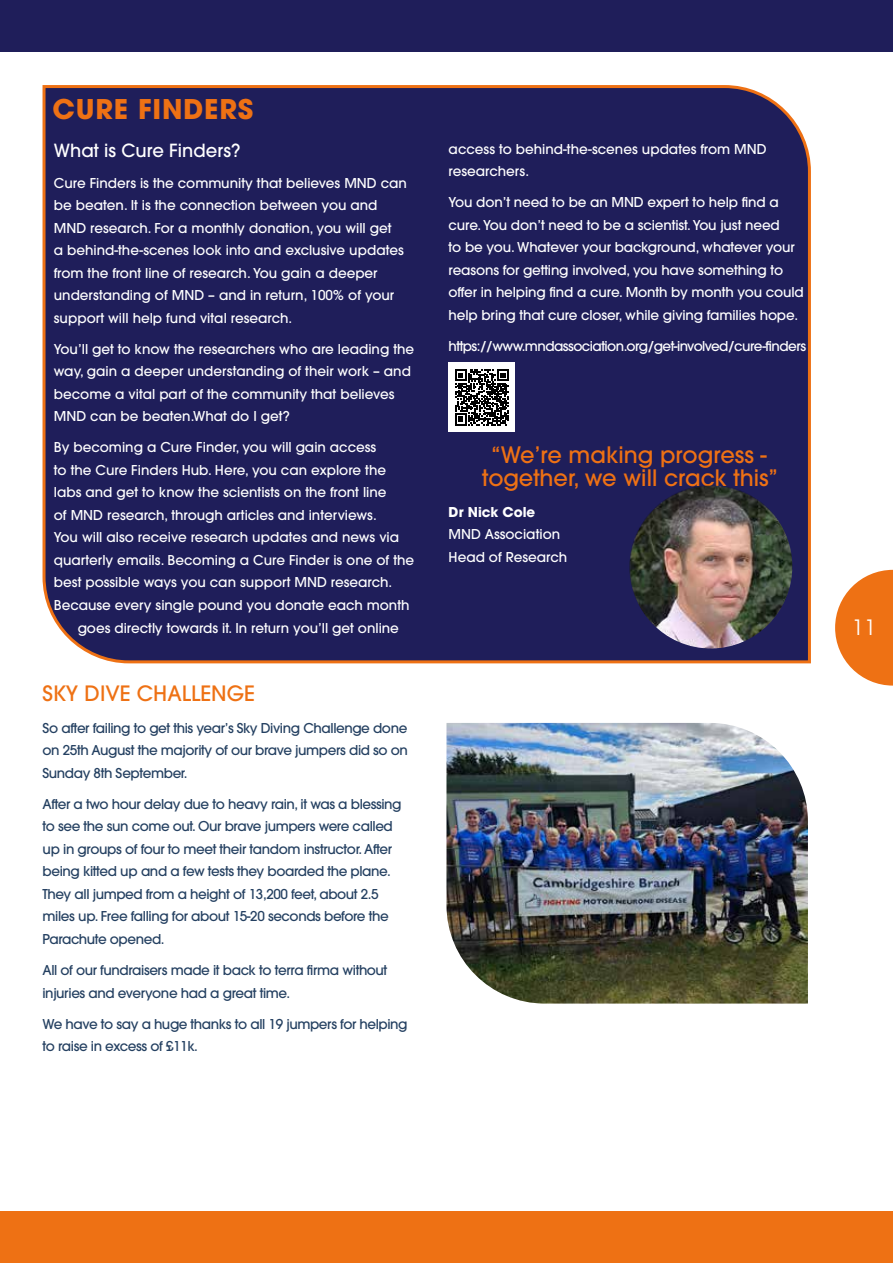
<style>
.page{position:relative;width:893px;height:1263px;background:#fff}
.page>*{position:absolute;margin:0;border:0;box-sizing:border-box;transform-origin:0 0}
.t1{font:700 27px "ITC Avant Garde Pro";letter-spacing:.03em;color:#ee7114}
.t2{font:500 22.5px/22.5px "ITC Avant Garde Pro";color:#ee7114;text-align:center}
.t3{font:500 21px "ITC Avant Garde Pro";color:#ee7114}
.t4{font:21px "ITC Avant Garde Pro";color:#fff}
.t5{font:500 18px "ITC Avant Garde Pro";color:#fff}
.t6{font:500 13.5px/22.5px "ITC Avant Garde Pro";color:#fff}
.t7{font:500 13.5px/22.5px "ITC Avant Garde Pro";letter-spacing:-.03em;color:#244061}
.t8{font:500 13.5px "ITC Avant Garde Pro";letter-spacing:-.04em;color:#fff}
.t9{font:700 13.5px "ITC Avant Garde Pro";color:#fff}
</style>
<div class="page">
<svg style="left:835px;top:570px;width:58px;height:116px"></svg>
<div style="left:0;top:0;width:893px;height:51px;background:#1f1e5a"></div>
<div style="left:0;top:1212px;width:893px;height:51px;background:#ee7114"></div>
<div style="left:42px;top:85px;width:769px;height:579px;background:#1f1e5a"></div>
<div style="left:449px;top:363px;width:66px;height:69px;background:#fff"></div>
<svg style="left:455px;top:369px;width:54px;height:56px"></svg>
<img style="left:629px;top:484px;width:163px;height:164px">
<img style="left:446px;top:723px;width:362px;height:280px">
<h1 class="t1" style="left:53px;top:91px;width:202px">CURE FINDERS</h1>
<h3 class="t5" style="left:54px;top:139px;width:188px">What is Cure Finders?</h3>
<p class="t6" style="left:54px;top:172px;width:355px">Cure Finders is the community that believes MND can be beaten. It is the connection between you and MND research. For a monthly donation, you will get<br>a behind-the-scenes look into and exclusive updates from the front line of research. You gain a deeper understanding of MND – and in return, 100% of your support will help fund vital research.</p>
<p class="t6" style="left:54px;top:338px;width:362px">You’ll get to know the researchers who are leading the way, gain a deeper understanding of their work – and become a vital part of the community that believes MND can be beaten.What do I get?</p>
<p class="t6" style="left:54px;top:436px;width:324px">By becoming a Cure Finder, you will gain access</p>
<p class="t6" style="left:54px;top:459px;width:334px">to the Cure Finders Hub. Here, you can explore the</p>
<p class="t6" style="left:54px;top:481px;width:334px">labs and get to know the scientists on the front line</p>
<p class="t6" style="left:54px;top:504px;width:325px">of MND research, through articles and interviews.</p>
<p class="t6" style="left:54px;top:526px;width:347px">You will also receive research updates and news via</p>
<p class="t6" style="left:54px;top:549px;width:362px">quarterly emails. Becoming a Cure Finder is one of the</p>
<p class="t6" style="left:54px;top:571px;width:340px">best possible ways you can support MND research.</p>
<p class="t6" style="left:54px;top:594px;width:357px">Because every single pound you donate each month</p>
<p class="t6" style="left:78px;top:616px;width:323px">goes directly towards it. In return you’ll get online</p>
<h3 class="t3" style="left:43px;top:680px;width:214px">SKY DIVE CHALLENGE</h3>
<p class="t7" style="left:43px;top:717px;width:367px;text-align:justify">So after failing to get this year’s Sky Diving Challenge done on 25th August the majority of our brave jumpers did so on Sunday 8th September.</p>
<p class="t7" style="left:43px;top:793px;width:361px">After a two hour delay due to heavy rain, it was a blessing to see the sun come out. Our brave jumpers were called up in groups of four to meet their tandom instructor. After being kitted up and a few tests they boarded the plane.<br>They all jumped from a height of 13,200 feet, about 2.5 miles up. Free falling for about 15-20 seconds before the Parachute opened.</p>
<p class="t7" style="left:43px;top:959px;width:346px">All of our fundraisers made it back to terra firma without injuries and everyone had a great time.</p>
<p class="t7" style="left:43px;top:1012px;width:367px">We have to say a huge thanks to all 19 jumpers for helping to raise in excess of £11k.</p>
<p class="t6" style="left:449px;top:137px;width:320px">access to behind-the-scenes updates from MND researchers.</p>
<p class="t6" style="left:449px;top:191px;width:357px">You don’t need to be an MND expert to help find a cure. You don’t need to be a scientist. You just need<br>to be you. Whatever your background, whatever your reasons for getting involved, you have something to offer in helping find a cure. Month by month you could help bring that cure closer, while giving families hope.</p>
<p class="t8" style="left:449px;top:337px;width:359px">https://www.mndassociation.org/get-involved/cure-finders</p>
<h2 class="t2" style="left:482px;top:443px;width:298px">“We’re making progress - together, we will crack this”</h2>
<p class="t9" style="left:449px;top:503px;width:88px">Dr Nick Cole</p>
<p class="t6" style="left:449px;top:523px;width:120px">MND Association<br>Head of Research</p>
<h3 class="t4" style="left:852px;top:615px;width:26px">11</h3>
</div>
